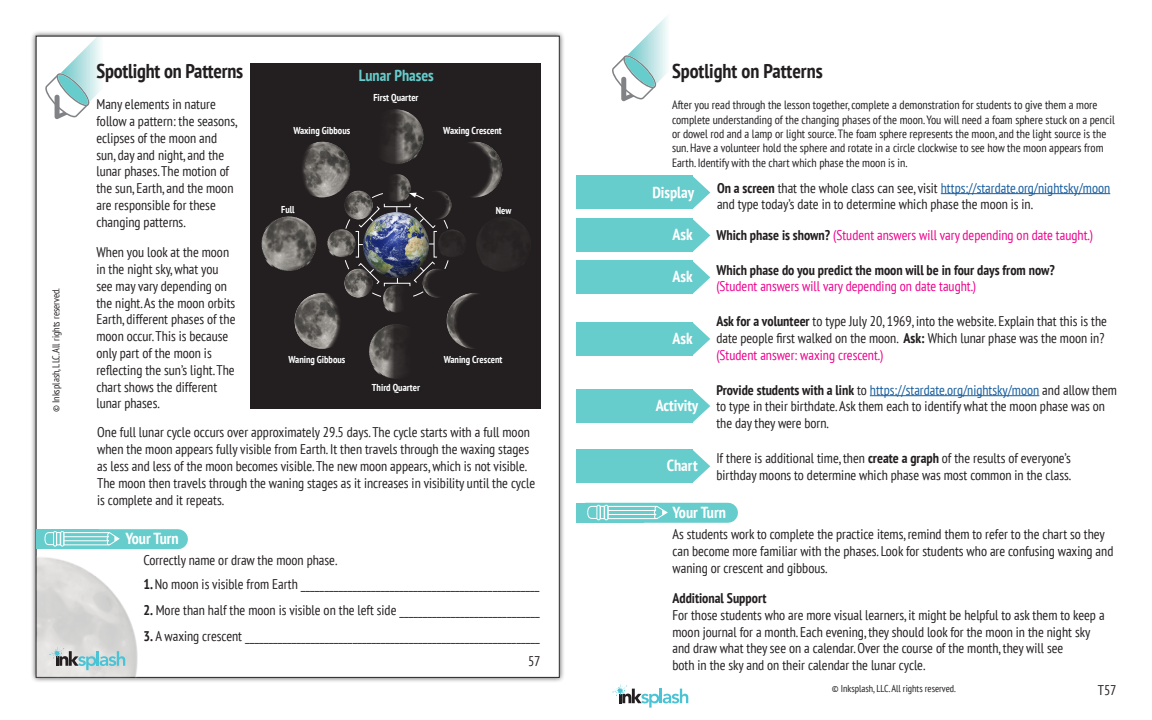
<style>
.page{position:relative;width:1152px;height:720px;background:#fff}
.page>*{position:absolute;margin:0;border:0;box-sizing:border-box;transform-origin:0 0}
.t1{font:700 condensed 20px "PT Sans";letter-spacing:-.01em;color:#231f20}
.t2{font:700 condensed 16px "PT Sans";color:#fff}
.t3{font:700 condensed 16px "PT Sans";color:#6cc}
.t4{font:condensed 14px/16.8px "PT Sans";color:#231f20}
.t5{font:700 condensed 14px/16.8px "PT Sans";color:#231f20}
.t6{font:condensed 14px "PT Sans";color:#ed028c}
.t7{font:condensed 12px/14.4px "PT Sans";color:#231f20}
.t8{font:700 condensed 10px "PT Sans";color:#fff}
.t9{font:condensed 10px "PT Sans";color:#231f20}
.s1{font-weight:700}
.s2{color:#175d9e}
.s3{font-weight:700;color:#231f20}
.s4{font-weight:400;color:#ed028c}
.s5{color:#ed028c}
</style>
<div class="page">
<div style="left:30px;top:30px;width:535px;height:653px;background:#231f20;opacity:.75"></div>
<div style="left:36px;top:36px;width:523px;height:641px;background:#fff"></div>
<div style="left:36px;top:529px;width:63px;height:20px;background:#6cc"></div>
<div style="left:56px;top:529px;width:122px;height:20px;background:#6cc"></div>
<div style="left:250px;top:63px;width:291px;height:346px;background:#231f20"></div>
<img style="left:294px;top:141px;width:56px;height:56px;border-radius:28px">
<img style="left:294px;top:293px;width:56px;height:56px;border-radius:28px">
<img style="left:446px;top:293px;width:56px;height:56px;border-radius:28px">
<img style="left:446px;top:141px;width:56px;height:56px;border-radius:28px">
<img style="left:403px;top:110px;width:21px;height:53px">
<img style="left:261px;top:216px;width:56px;height:55px">
<img style="left:370px;top:327px;width:15px;height:49px">
<svg style="left:385px;top:109px;width:18px;height:55px"></svg>
<svg style="left:385px;top:324px;width:19px;height:55px"></svg>
<div style="left:429px;top:138px;width:64px;height:64px;background:#231f20;border-radius:50%"></div>
<div style="left:454px;top:290px;width:65px;height:64px;background:#231f20;border-radius:50%"></div>
<svg style="left:294px;top:141px;width:38px;height:57px"></svg>
<img style="left:423px;top:269px;width:29px;height:29px;border-radius:14px">
<img style="left:423px;top:191px;width:29px;height:28px;border-radius:14px">
<img style="left:400px;top:174px;width:12px;height:30px">
<img style="left:327px;top:229px;width:30px;height:29px">
<img style="left:383px;top:285px;width:8px;height:27px">
<svg style="left:391px;top:174px;width:9px;height:28px"></svg>
<svg style="left:391px;top:282px;width:20px;height:31px"></svg>
<div style="left:415px;top:187px;width:35px;height:36px;background:#231f20;border-radius:50%"></div>
<div style="left:425px;top:266px;width:35px;height:35px;background:#231f20;border-radius:50%"></div>
<svg style="left:413px;top:290px;width:12px;height:7px"></svg>
<svg style="left:444px;top:260px;width:5px;height:9px"></svg>
<svg style="left:443px;top:220px;width:5px;height:9px"></svg>
<svg style="left:409px;top:193px;width:15px;height:7px"></svg>
<div style="left:384px;top:203px;width:26px;height:4px;border:1px solid #fff"></div>
<svg style="left:414px;top:207px;width:22px;height:21px"></svg>
<div style="left:384px;top:283px;width:26px;height:4px;border:1px solid #fff"></div>
<svg style="left:310px;top:259px;width:72px;height:99px"></svg>
<div style="left:355px;top:231px;width:4px;height:26px;border:1px solid #fff"></div>
<svg style="left:340px;top:186px;width:44px;height:44px"></svg>
<svg style="left:414px;top:261px;width:21px;height:22px"></svg>
<img style="left:361px;top:210px;width:70px;height:69px">
<img style="left:36px;top:555px;width:102px;height:122px">
<svg style="left:49px;top:647px;width:76px;height:23px;background:#b0c7ca"></svg>
<div style="left:586px;top:503px;width:142px;height:20px;background:#6cc"></div>
<div style="left:576px;top:503px;width:67px;height:20px;background:#6cc"></div>
<svg style="left:612px;top:15px;width:56px;height:86px"></svg>
<hr style="left:870px;top:395px;width:169px;height:1px;background:#175d9e">
<svg style="left:692px;top:219px;width:18px;height:33px"></svg>
<div style="left:576px;top:219px;width:116px;height:33px;background:#6cc"></div>
<svg style="left:692px;top:176px;width:18px;height:33px"></svg>
<div style="left:576px;top:176px;width:116px;height:33px;background:#6cc"></div>
<svg style="left:692px;top:261px;width:18px;height:33px"></svg>
<div style="left:576px;top:261px;width:116px;height:33px;background:#6cc"></div>
<svg style="left:692px;top:322px;width:18px;height:34px"></svg>
<div style="left:576px;top:322px;width:116px;height:34px;background:#6cc"></div>
<svg style="left:692px;top:389px;width:18px;height:34px"></svg>
<div style="left:576px;top:389px;width:116px;height:34px;background:#6cc"></div>
<svg style="left:692px;top:449px;width:18px;height:34px"></svg>
<div style="left:576px;top:449px;width:116px;height:34px;background:#6cc"></div>
<hr style="left:941px;top:193px;width:169px;height:1px;background:#175d9e">
<svg style="left:612px;top:684px;width:76px;height:24px"></svg>
<div style="left:604px;top:505px;width:4px;height:15px;border:1px solid #fff;border-radius:2px"></div>
<div style="left:596px;top:505px;width:5px;height:15px;border:1px solid #fff;border-radius:2px"></div>
<div style="left:600px;top:506px;width:5px;height:13px;border:1px solid #fff"></div>
<svg style="left:587px;top:505px;width:11px;height:14px"></svg>
<svg style="left:607px;top:505px;width:61px;height:15px"></svg>
<div style="left:60px;top:531px;width:4px;height:16px;border:1px solid #fff;border-radius:2px"></div>
<div style="left:53px;top:531px;width:4px;height:16px;border:1px solid #fff;border-radius:2px"></div>
<div style="left:56px;top:532px;width:5px;height:13px;border:1px solid #fff"></div>
<svg style="left:44px;top:532px;width:11px;height:14px"></svg>
<svg style="left:63px;top:532px;width:57px;height:14px"></svg>
<svg style="left:45px;top:37px;width:56px;height:82px"></svg>
<p class="t9" style="left:49px;top:412px;width:126px;rotate:-90deg">© Inksplash, LLC. All rights reserved.</p>
<p class="t1" style="left:96px;top:58px;width:148px">Spotlight on Patterns</p>
<p class="t4" style="left:96px;top:96px;width:142px">Many elements in nature follow a pattern: the seasons, eclipses of the moon and sun, day and night, and the lunar phases. The motion of the sun, Earth, and the moon are responsible for these changing patterns.</p>
<p class="t4" style="left:96px;top:243px;width:140px">When you look at the moon in the night sky, what you see may vary depending on the night. As the moon orbits<br>Earth, different phases of the moon occur. This is because only part of the moon is reflecting the sun’s light. The chart shows the different lunar phases.</p>
<p class="t3" style="left:359px;top:65px;width:77px">Lunar Phases</p>
<p class="t8" style="left:373px;top:90px;width:47px">First Quarter</p>
<p class="t8" style="left:293px;top:124px;width:58px">Waxing Gibbous</p>
<p class="t8" style="left:443px;top:124px;width:60px">Waxing Crescent</p>
<p class="t8" style="left:281px;top:203px;width:15px">Full</p>
<p class="t8" style="left:496px;top:204px;width:17px">New</p>
<p class="t8" style="left:288px;top:353px;width:59px">Waning Gibbous</p>
<p class="t8" style="left:444px;top:353px;width:60px">Waning Crescent</p>
<p class="t8" style="left:372px;top:381px;width:50px">Third Quarter</p>
<p class="t4" style="left:97px;top:424px;width:439px">One full lunar cycle occurs over approximately 29.5 days. The cycle starts with a full moon when the moon appears fully visible from Earth. It then travels through the waxing stages as less and less of the moon becomes visible. The new moon appears, which is not visible.<br>The moon then travels through the waning stages as it increases in visibility until the cycle is complete and it repeats.</p>
<p class="t2" style="left:125px;top:528px;width:55px">Your Turn</p>
<p class="t4" style="left:143px;top:552px;width:195px">Correctly name or draw the moon phase.</p>
<p class="t4" style="left:143px;top:576px;width:398px"><span class="s1">1.</span> No moon is visible from Earth ___________________________________________________</p>
<p class="t4" style="left:143px;top:602px;width:398px"><span class="s1">2.</span> More than half the moon is visible on the left side ______________________________</p>
<p class="t4" style="left:143px;top:628px;width:398px"><span class="s1">3.</span> A waxing crescent _______________________________________________________________</p>
<p class="t4" style="left:528px;top:652px;width:14px">57</p>
<p class="t1" style="left:672px;top:58px;width:152px">Spotlight on Patterns</p>
<p class="t7" style="left:672px;top:98px;width:444px">After you read through the lesson together, complete a demonstration for students to give them a more complete understanding of the changing phases of the moon. You will need a foam sphere stuck on a pencil or dowel rod and a lamp or light source. The foam sphere represents the moon, and the light source is the sun. Have a volunteer hold the sphere and rotate in a circle clockwise to see how the moon appears from Earth. Identify with the chart which phase the moon is in.</p>
<p class="t4" style="left:717px;top:179px;width:395px"><span class="s1">On a screen</span> that the whole class can see, visit <span class="s2">https://stardate.org/nightsky/moon </span>and type today’s date in to determine which phase the moon is in.</p>
<p class="t2" style="left:652px;top:181px;width:43px">Display</p>
<p class="t2" style="left:672px;top:224px;width:22px">Ask</p>
<p class="t6" style="left:716px;top:226px;width:378px"><span class="s3">Which phase is shown?</span> (Student answers will vary depending on date taught.)</p>
<p class="t5" style="left:716px;top:261px;width:340px">Which phase do you predict the moon will be in four days from now? <span class="s4">(Student answers will vary depending on date taught.)</span></p>
<p class="t4" style="left:716px;top:313px;width:392px"><span class="s1">Ask for a volunteer</span> to type July 20, 1969, into the website. Explain that this is the date people first walked on the moon. <span class="s1">Ask:</span> Which lunar phase was the moon in? <span class="s5">(Student answer: waxing crescent.)</span></p>
<p class="t4" style="left:716px;top:381px;width:402px"><span class="s1">Provide students with a link</span> to <span class="s2">https://stardate.org/nightsky/moon</span> and allow them to type in their birthdate. Ask them each to identify what the moon phase was on the day they were born.</p>
<p class="t4" style="left:716px;top:449px;width:356px">If there is additional time, then <span class="s1">create a graph</span> of the results of everyone’s birthday moons to determine which phase was most common in the class.</p>
<p class="t2" style="left:672px;top:502px;width:55px">Your Turn</p>
<p class="t4" style="left:672px;top:525px;width:442px">As students work to complete the practice items, remind them to refer to the chart so they can become more familiar with the phases. Look for students who are confusing waxing and waning or crescent and gibbous.</p>
<p class="t5" style="left:672px;top:589px;width:96px">Additional Support</p>
<p class="t4" style="left:672px;top:606px;width:434px">For those students who are more visual learners, it might be helpful to ask them to keep a moon journal for a month. Each evening, they should look for the moon in the night sky and draw what they see on a calendar. Over the course of the month, they will see<br>both in the sky and on their calendar the lunar cycle.</p>
<p class="t2" style="left:672px;top:266px;width:22px">Ask</p>
<p class="t2" style="left:672px;top:328px;width:22px">Ask</p>
<p class="t2" style="left:656px;top:395px;width:44px">Activity</p>
<p class="t2" style="left:667px;top:455px;width:32px">Chart</p>
<p class="t9" style="left:832px;top:682px;width:126px">© Inksplash, LLC. All rights reserved.</p>
<p class="t4" style="left:1098px;top:681px;width:20px">T57</p>
</div>
